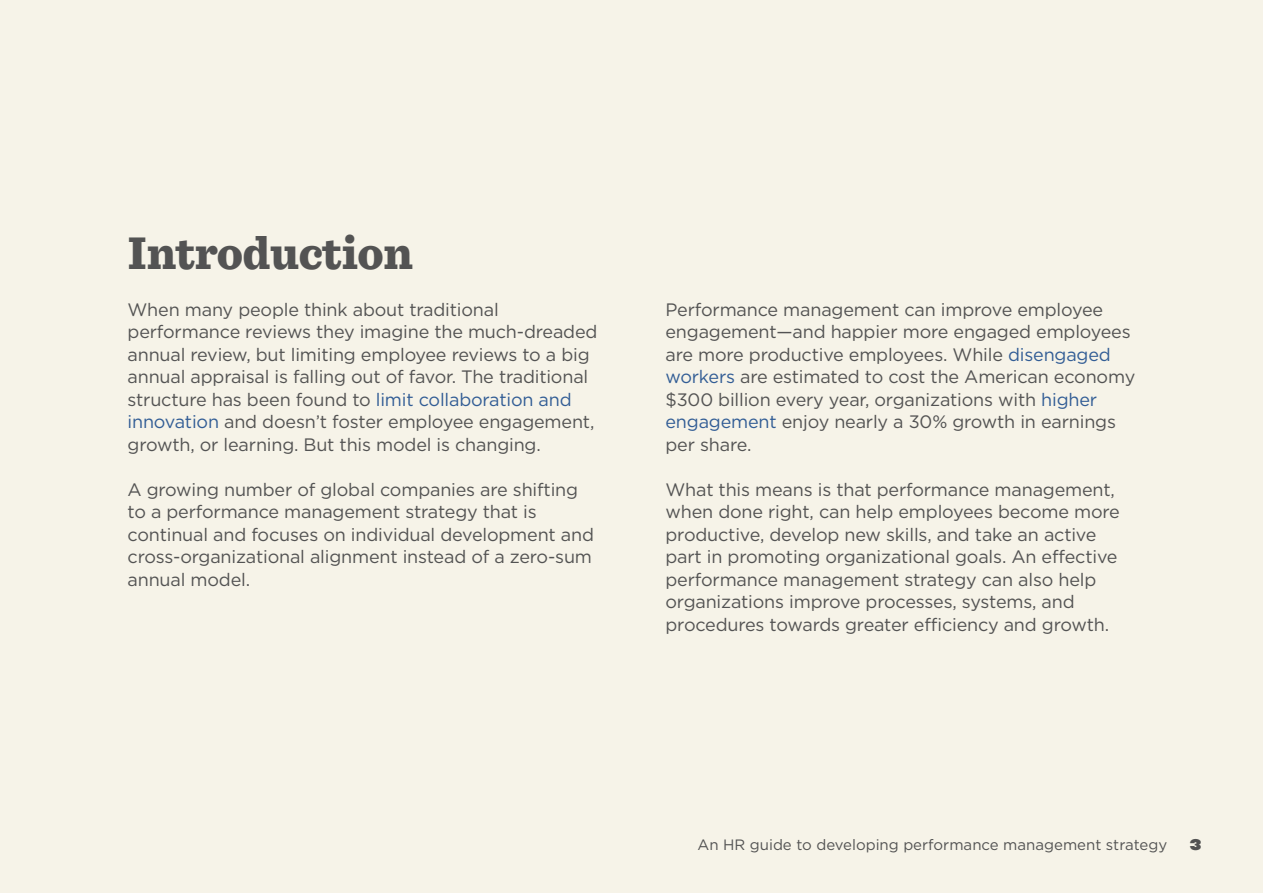
<style>
.page{position:relative;width:1263px;height:893px;background:#f6f3e8}
.page>*{position:absolute;margin:0;border:0;box-sizing:border-box;transform-origin:0 0}
.t1{font:900 48px "Sentinel";letter-spacing:-.01em;color:#535353;scale:.95 1}
.t2{font:18px/22.5px "Gotham HTF";letter-spacing:-.01em;color:#535353}
.t3{font:15px "Gotham HTF";color:#535353}
.t4{font:13.5px "Champion HTF Heavyweight";color:#535353}
.s1{color:#325d95}
</style>
<div class="page">
<h1 class="t1" style="left:128px;top:223px;width:302px">Introduction</h1>
<p class="t2" style="left:128px;top:298px;width:471px">When many people think about traditional performance reviews they imagine the much-dreaded annual review, but limiting employee reviews to a big annual appraisal is falling out of favor. The traditional structure has been found to <span class="s1">limit collaboration and innovation</span> and doesn t’ foster employee engagement, growth, or learning. But this model is changing.</p>
<p class="t2" style="left:128px;top:478px;width:468px">A growing number of global companies are shifting to a performance management strategy that is continual and focuses on individual development and cross-organizational alignment instead of a zero-sum annual model.</p>
<p class="t2" style="left:665px;top:298px;width:471px">Performance management can improve employee engagement—and happier more engaged employees are more productive employees. While <span class="s1">disengaged workers</span> are estimated to cost the American economy $300 billion every year, organizations with <span class="s1">higher engagement</span> enjoy nearly a 30% growth in earnings per share.</p>
<p class="t2" style="left:665px;top:478px;width:456px">What this means is that performance management, when done right, can help employees become more productive, develop new skills, and take an active part in promoting organizational goals. An effective performance management strategy can also help organizations improve processes, systems, and procedures towards greater efficiency and growth.</p>
<p class="t3" style="left:697px;top:837px;width:471px">An HR guide to developing performance management strategy</p>
<p class="t4" style="left:1190px;top:836px;width:13px">3</p>
</div>
